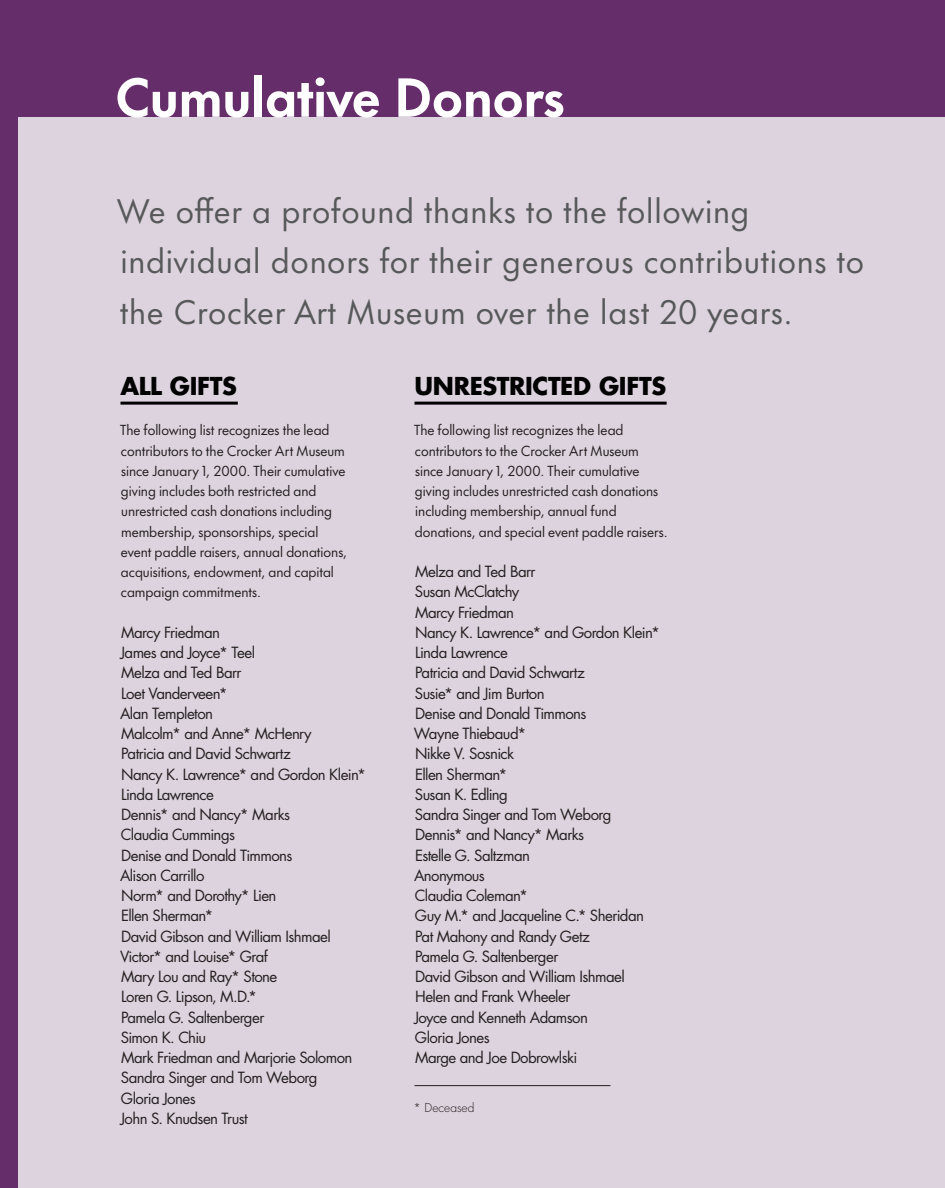
<style>
.page{position:relative;width:945px;height:1188px;background:#fff}
.page>*{position:absolute;margin:0;border:0;box-sizing:border-box;transform-origin:0 0}
.t1{font:700 51px "Futura Now Text";letter-spacing:-.03em;color:#fff}
.t2{font:31.5px/50.6px "Futura Now Text";color:#57585a}
.t3{font:700 24px "Futura Std";letter-spacing:-.01em;color:#000001}
.t4{font:15px/20.2px "Futura Std";letter-spacing:-.04em;color:#231f20}
.t5{font:13.5px/20.2px "Futura Now Headline";color:#231f20}
.t6{font:300 12px "Futura Std";letter-spacing:.005em;color:#231f20}
</style>
<div class="page">
<div style="left:18px;top:116px;width:927px;height:1072px;background:#ddd3de"></div>
<hr style="left:120px;top:402px;width:118px;height:3px;background:#000001">
<hr style="left:414px;top:402px;width:253px;height:3px;background:#000001">
<div style="left:0;top:0;width:18px;height:1188px;background:#662d6b"></div>
<div style="left:0;top:0;width:945px;height:116px;background:#662d6b"></div>
<hr style="left:414px;top:1085px;width:197px;height:1px;background:#231f20">
<h1 class="t1" style="left:114px;top:54px;width:452px">Cumulative Donors</h1>
<h2 class="t2" style="left:117px;top:184px;width:749px">We offer a profound thanks to the following individual donors for their generous contributions to the Crocker Art Museum over the last 20 years.</h2>
<h3 class="t3" style="left:120px;top:370px;width:118px">ALL GIFTS</h3>
<p class="t5" style="left:120px;top:419px;width:229px">The following list recognizes the lead contributors to the Crocker Art Museum since January 1, 2000. Their cumulative giving includes both restricted and unrestricted cash donations including membership, sponsorships, special event paddle raisers, annual donations, acquisitions, endowment, and capital campaign commitments.</p>
<p class="t4" style="left:120px;top:622px;width:248px">Marcy Friedman<br>James and Joyce* Teel<br>Melza and Ted Barr<br>Loet Vanderveen*<br>Alan Templeton<br>Malcolm* and Anne* McHenry<br>Patricia and David Schwartz<br>Nancy K. Lawrence* and Gordon Klein*<br>Linda Lawrence<br>Dennis* and Nancy* Marks<br>Claudia Cummings<br>Denise and Donald Timmons<br>Alison Carrillo<br>Norm* and Dorothy* Lien<br>Ellen Sherman*<br>David Gibson and William Ishmael<br>Victor* and Louise* Graf<br>Mary Lou and Ray* Stone<br>Loren G. Lipson, M.D.*<br>Pamela G. Saltenberger<br>Simon K. Chiu<br>Mark Friedman and Marjorie Solomon<br>Sandra Singer and Tom Weborg<br>Gloria Jones<br>John S. Knudsen Trust</p>
<h3 class="t3" style="left:415px;top:370px;width:253px">UNRESTRICTED GIFTS</h3>
<p class="t5" style="left:414px;top:419px;width:255px">The following list recognizes the lead contributors to the Crocker Art Museum since January 1, 2000. Their cumulative giving includes unrestricted cash donations including membership, annual fund donations, and special event paddle raisers.</p>
<p class="t4" style="left:414px;top:562px;width:248px">Melza and Ted Barr<br>Susan McClatchy<br>Marcy Friedman<br>Nancy K. Lawrence* and Gordon Klein*<br>Linda Lawrence<br>Patricia and David Schwartz<br>Susie* and Jim Burton<br>Denise and Donald Timmons<br>Wayne Thiebaud*<br>Nikke V. Sosnick<br>Ellen Sherman*<br>Susan K. Edling<br>Sandra Singer and Tom Weborg<br>Dennis* and Nancy* Marks<br>Estelle G. Saltzman<br>Anonymous<br>Claudia Coleman*<br>Guy M.* and Jacqueline C.* Sheridan<br>Pat Mahony and Randy Getz<br>Pamela G. Saltenberger<br>David Gibson and William Ishmael<br>Helen and Frank Wheeler<br>Joyce and Kenneth Adamson<br>Gloria Jones<br>Marge and Joe Dobrowlski</p>
<p class="t6" style="left:414px;top:1100px;width:62px">* Deceased</p>
</div>
